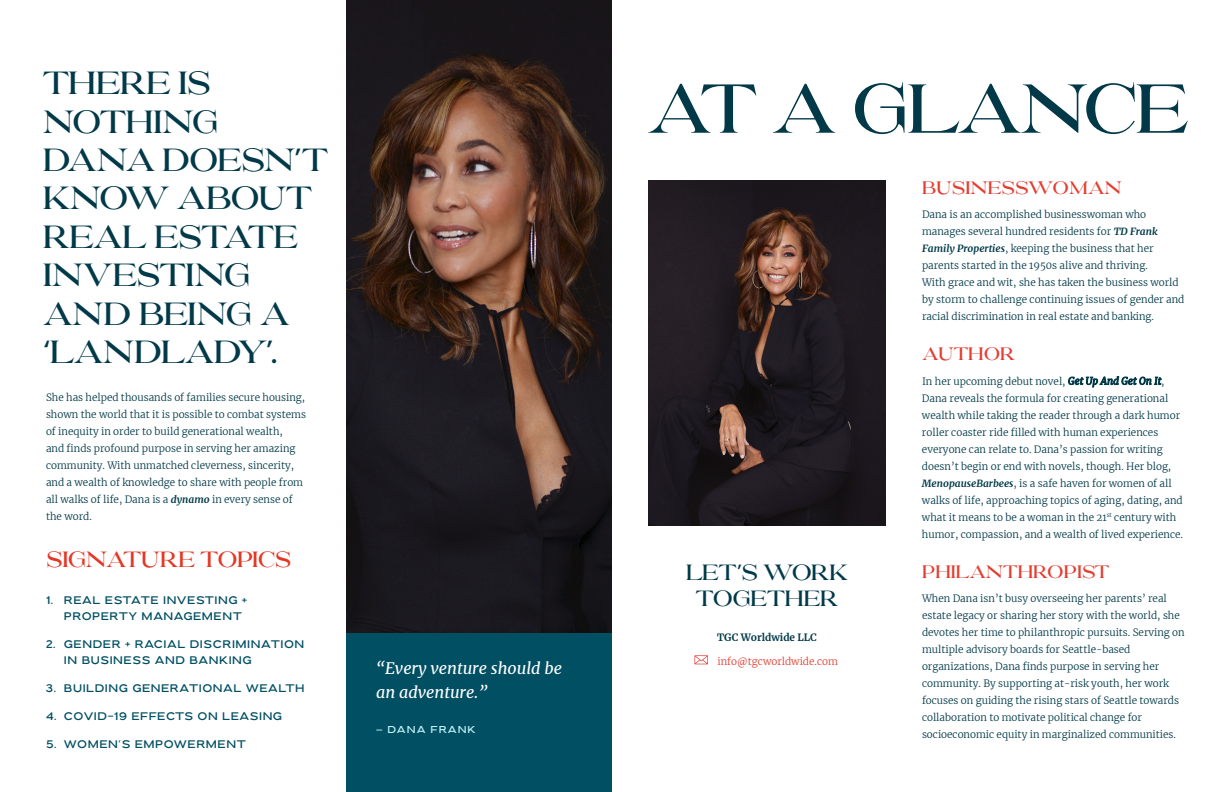
<style>
.page{position:relative;width:1224px;height:792px;background:#fff}
.page>*{position:absolute;margin:0;border:0;box-sizing:border-box;transform-origin:0 0}
.t1{font:69px "Future History";letter-spacing:-.03em;color:#013948}
.t2{font:32px/38.4px "Future History";letter-spacing:-.015em;color:#013948}
.t3{font:22px/26.4px "Future History";letter-spacing:-.01em;color:#013948;text-align:center}
.t4{font:22px "Future History";letter-spacing:-.025em;color:#e43725}
.t5{font:18px "Future History";color:#e43d2f}
.t6{font:italic 16px/24px "Merriweather";color:#fff}
.t7{font:11px/16px "Future History";letter-spacing:.05em;color:#014f63}
.t8{font:300 10px/17px "Merriweather";color:#013948}
.t9{font:300 10px "Merriweather";color:#e43d2f}
.t10{font:700 10px "Merriweather";color:#013948}
.t11{font:10px "Future History";letter-spacing:.1em;color:#c0f2f6}
.s1{font-weight:700;font-style:italic}
.s2{font-weight:400;font-style:italic}
</style>
<div class="page">
<div style="left:346px;top:627px;width:266px;height:165px;background:#014f63"></div>
<img style="left:346px;top:0;width:266px;height:633px">
<img style="left:648px;top:180px;width:238px;height:346px">
<svg style="left:694px;top:655px;width:14px;height:9px"></svg>
<h2 class="t2" style="left:43px;top:65px;width:287px">THERE IS<br>NOTHING<br>DANA DOESN’T<br>KNOW ABOUT<br>REAL ESTATE<br>INVESTING<br>AND BEING A ‘LANDLADY’.</h2>
<p class="t8" style="left:46px;top:388px;width:262px">She has helped thousands of families secure housing, shown the world that it is possible to combat systems of inequity in order to build generational wealth,<br>and finds profound purpose in serving her amazing community. With unmatched cleverness, sincerity, and a wealth of knowledge to share with people from all walks of life, Dana is a <span class="s1">dynamo</span> in every sense of the word.</p>
<h3 class="t4" style="left:46px;top:546px;width:247px">SIGNATURE TOPICS</h3>
<p class="t7" style="left:64px;top:592px;width:185px;text-indent:-18px">1. REAL ESTATE INVESTING +<br>PROPERTY MANAGEMENT</p>
<p class="t7" style="left:64px;top:636px;width:242px;text-indent:-18px">2. GENDER + RACIAL DISCRIMINATION<br>IN BUSINESS AND BANKING</p>
<p class="t7" style="left:46px;top:680px;width:260px">3. BUILDING GENERATIONAL WEALTH</p>
<p class="t7" style="left:46px;top:708px;width:238px">4. COVID-19 EFFECTS ON LEASING</p>
<p class="t7" style="left:46px;top:736px;width:201px">5. WOMEN’S EMPOWERMENT</p>
<h3 class="t6" style="left:376px;top:656px;width:187px">“Every venture should be an adventure.”</h3>
<p class="t11" style="left:376px;top:724px;width:101px">— DANA FRANK</p>
<h1 class="t1" style="left:648px;top:69px;width:542px">AT A GLANCE</h1>
<h3 class="t3" style="left:686px;top:559px;width:163px">LET’S WORK<br>TOGETHER</h3>
<p class="t10" style="left:717px;top:630px;width:101px">TGC Worldwide LLC</p>
<p class="t9" style="left:718px;top:654px;width:122px">info@tgcworldwide.com</p>
<h3 class="t5" style="left:922px;top:177px;width:201px">BUSINESSWOMAN</h3>
<p class="t8" style="left:922px;top:206px;width:264px">Dana is an accomplished businesswoman who manages several hundred residents for <span class="s1">TD Frank Family Properties</span>, keeping the business that her parents started in the 1950s alive and thriving.<br>With grace and wit, she has taken the business world by storm to challenge continuing issues of gender and racial discrimination in real estate and banking.</p>
<h3 class="t5" style="left:922px;top:343px;width:95px">AUTHOR</h3>
<p class="t8" style="left:922px;top:372px;width:263px">In her upcoming debut novel, <span class="s2">Get Up And Get On It</span>, Dana reveals the formula for creating generational wealth while taking the reader through a dark humor roller coaster ride filled with human experiences everyone can relate to. Dana’s passion for writing doesn’t begin or end with novels, though. Her blog, <span class="s1">MenopauseBarbees</span>, is a safe haven for women of all walks of life, approaching topics of aging, dating, and what it means to be a woman in the 21<sup>st</sup> century with humor, compassion, and a wealth of lived experience.</p>
<h3 class="t5" style="left:922px;top:561px;width:189px">PHILANTHROPIST</h3>
<p class="t8" style="left:922px;top:590px;width:264px">When Dana isn’t busy overseeing her parents’ real estate legacy or sharing her story with the world, she devotes her time to philanthropic pursuits. Serving on multiple advisory boards for Seattle-based organizations, Dana finds purpose in serving her community. By supporting at-risk youth, her work focuses on guiding the rising stars of Seattle towards collaboration to motivate political change for socioeconomic equity in marginalized communities.</p>
</div>
